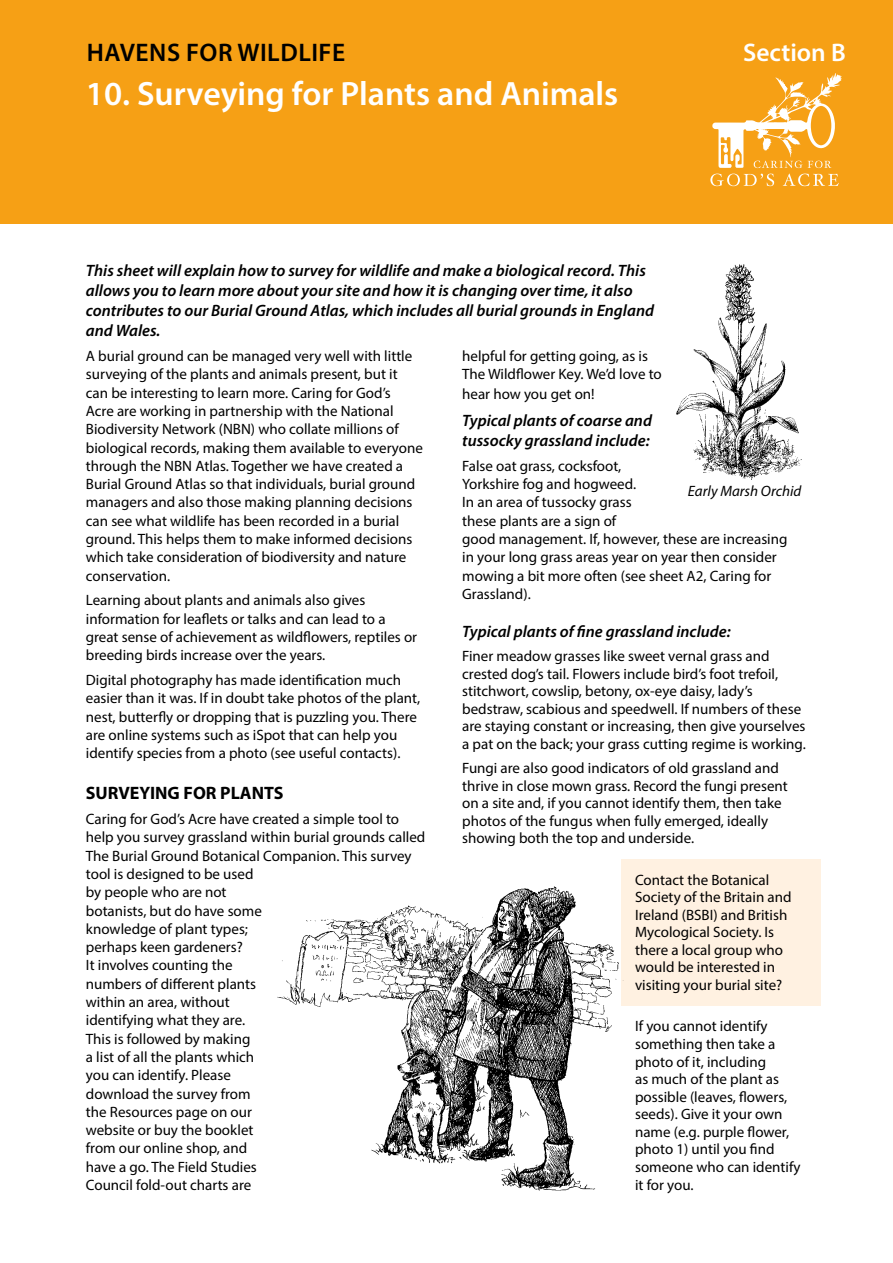
<style>
.page{position:relative;width:893px;height:1263px;background:#fff}
.page>*{position:absolute;margin:0;border:0;box-sizing:border-box;transform-origin:0 0}
.t1{font:600 33.75px "Myriad Pro";color:#fff}
.t2{font:600 25.5px "Myriad Pro";letter-spacing:.02em;color:#000}
.t3{font:600 25.5px "Myriad Pro";color:#fff}
.t4{font:700 18px "Myriad Pro";color:#000}
.t5{font:italic 600 16.5px/20.1px "Myriad Pro";color:#000}
.t6{font:15px/18.3px "Myriad Pro";color:#000}
.t7{font:italic 15px "Myriad Pro";color:#000}
</style>
<div class="page">
<div style="left:0;top:0;width:893px;height:223px;background:#f6a015"></div>
<div style="left:621px;top:860px;width:199px;height:146px;background:#fff1e1"></div>
<img style="left:277px;top:886px;width:347px;height:305px">
<img style="left:676px;top:264px;width:126px;height:216px">
<svg style="left:710px;top:174px;width:64px;height:12px"></svg>
<svg style="left:783px;top:174px;width:56px;height:12px"></svg>
<svg style="left:712px;top:73px;width:130px;height:95px"></svg>
<h2 class="t2" style="left:87px;top:36px;width:260px">HAVENS FOR WILDLIFE</h2>
<h2 class="t3" style="left:743px;top:36px;width:104px">Section B</h2>
<h1 class="t1" style="left:86px;top:73px;width:534px">10. Surveying for Plants and Animals</h1>
<p class="t5" style="left:86px;top:260px;width:570px">This sheet will explain how to survey for wildlife and make a biological record. This allows you to learn more about your site and how it is changing over time, it also contributes to our Burial Ground Atlas, which includes all burial grounds in England and Wales.</p>
<p class="t6" style="left:86px;top:347px;width:339px">A burial ground can be managed very well with little surveying of the plants and animals present, but it can be interesting to learn more. Caring for God’s<br>Acre are working in partnership with the National Biodiversity Network (NBN) who collate millions of biological records, making them available to everyone through the NBN Atlas. Together we have created a Burial Ground Atlas so that individuals, burial ground managers and also those making planning decisions can see what wildlife has been recorded in a burial ground. This helps them to make informed decisions which take consideration of biodiversity and nature conservation.</p>
<p class="t6" style="left:86px;top:591px;width:333px">Learning about plants and animals also gives information for leaflets or talks and can lead to a great sense of achievement as wildflowers, reptiles or breeding birds increase over the years.</p>
<p class="t6" style="left:86px;top:670px;width:336px">Digital photography has made identification much easier than it was. If in doubt take photos of the plant, nest, butterfly or dropping that is puzzling you. There are online systems such as iSpot that can help you identify species from a photo (see useful contacts).</p>
<p class="t4" style="left:86px;top:781px;width:199px">SURVEYING FOR PLANTS</p>
<p class="t6" style="left:86px;top:809px;width:341px">Caring for God’s Acre have created a simple tool to help you survey grassland within burial grounds called<br>The Burial Ground Botanical Companion. This survey tool is designed to be used<br>by people who are not<br>botanists, but do have some<br>knowledge of plant types;<br>perhaps keen gardeners?<br>It involves counting the<br>numbers of different plants<br>within an area, without<br>identifying what they are.<br>This is followed by making<br>a list of all the plants which<br>you can identify. Please<br>download the survey from<br>the Resources page on our<br>website or buy the booklet<br>from our online shop, and<br>have a go. The Field Studies<br>Council fold-out charts are</p>
<p class="t6" style="left:462px;top:346px;width:201px">helpful for getting going, as is<br>The Wildflower Key. We’d love to</p>
<p class="t6" style="left:462px;top:385px;width:134px">hear how you get on!</p>
<p class="t5" style="left:462px;top:410px;width:191px">Typical plants of coarse and tussocky grassland include:</p>
<p class="t6" style="left:462px;top:456px;width:327px">False oat grass, cocksfoot,<br>Yorkshire fog and hogweed.<br>In an area of tussocky grass<br>these plants are a sign of<br>good management. If, however, these are increasing in your long grass areas year on year then consider mowing a bit more often (see sheet A2, Caring for Grassland).</p>
<p class="t5" style="left:462px;top:621px;width:270px">Typical plants of fine grassland include:</p>
<p class="t6" style="left:462px;top:647px;width:345px;line-height:17.5px">Finer meadow grasses like sweet vernal grass and crested dog’s tail. Flowers include bird’s foot trefoil, stitchwort, cowslip, betony, ox-eye daisy, lady’s bedstraw, scabious and speedwell. If numbers of these are staying constant or increasing, then give yourselves a pat on the back; your grass cutting regime is working.</p>
<p class="t6" style="left:462px;top:759px;width:327px;line-height:17.5px">Fungi are also good indicators of old grassland and thrive in close mown grass. Record the fungi present on a site and, if you cannot identify them, then take photos of the fungus when fully emerged, ideally showing both the top and underside.</p>
<p class="t6" style="left:635px;top:871px;width:158px;line-height:17.5px">Contact the Botanical<br>Society of the Britain and<br>Ireland (BSBI) and British<br>Mycological Society. Is there a local group who would be interested in visiting your burial site?</p>
<p class="t6" style="left:635px;top:1017px;width:167px;line-height:17.7px">If you cannot identify something then take a photo of it, including<br>as much of the plant as possible (leaves, flowers, seeds). Give it your own name (e.g. purple flower, photo 1) until you find someone who can identify it for you.</p>
<p class="t7" style="left:688px;top:482px;width:115px">Early Marsh Orchid</p>
</div>
